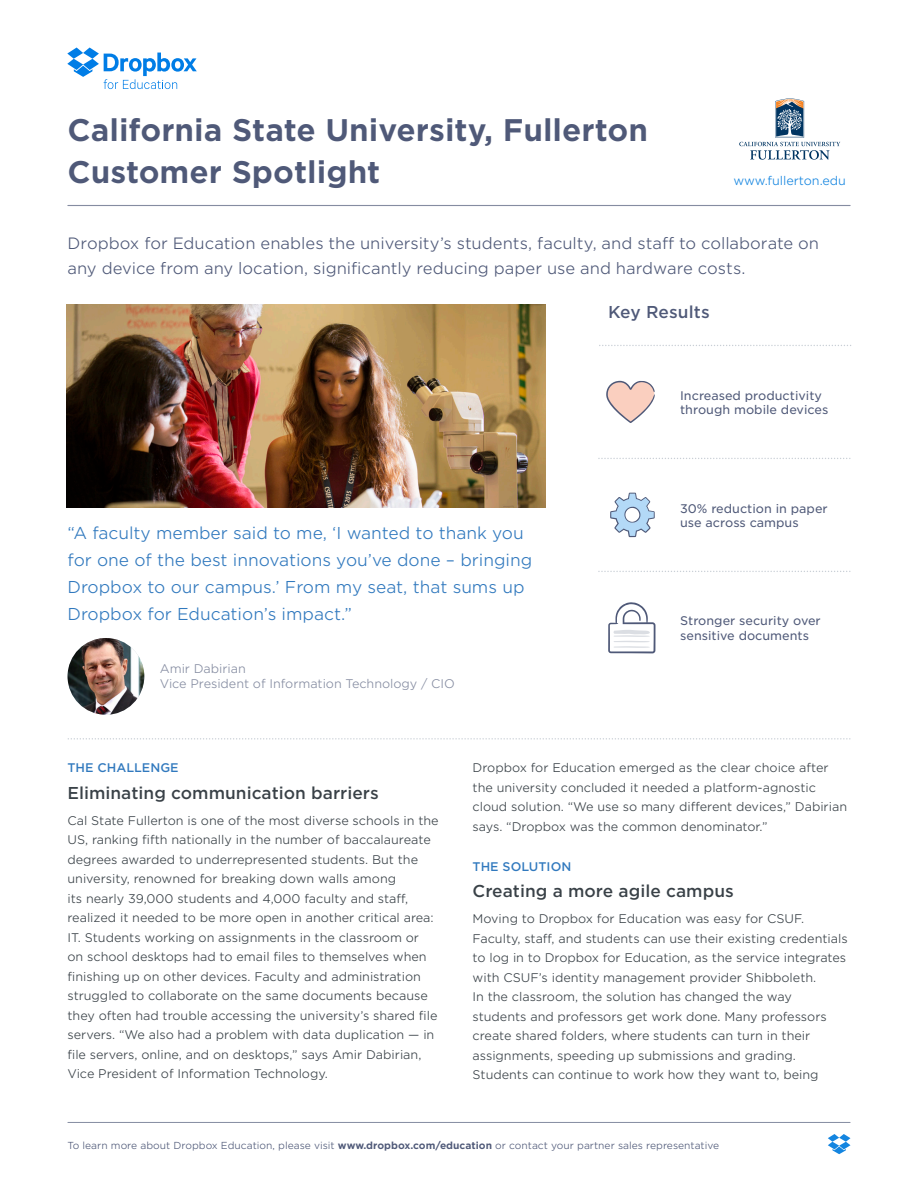
<style>
.page{position:relative;width:918px;height:1188px;background:#fff}
.page>*{position:absolute;margin:0;border:0;box-sizing:border-box;transform-origin:0 0}
.Headline{font:700 30px "Gotham S Sm";color:#4f5978}
.pullquote_-_blue{font:300 16.5px/27px "Gotham S Sm";letter-spacing:-.005em;color:#3179be}
.body-hdr{font:500 16.5px "Gotham S Sm";color:#394147}
.Introduction_Header{font:500 16.5px "Gotham S Sm";letter-spacing:.005em;color:#4f5978}
.Introduction_paragra{font:300 15.75px/25.5px "Gotham S Sm";color:#4f5978}
.body-hdr-2{font:300 12px/19.5px "Gotham S Sm";letter-spacing:-.005em;color:#394147}
.body{font:300 12px/19.5px "Gotham S Sm";letter-spacing:-.005em;color:#394147}
.graphic_caption{font:12px/14.4px "Gotham S Sm";color:#4f5978}
.pullquote_-_name{font:300 12px/15px "Gotham S Sm";letter-spacing:-.005em;color:#858ca1}
.body-hdr-blue{font:500 12px "Gotham S Sm";color:#3179be}
.Introduction_Paragra{font:300 12px "Gotham S Sm";letter-spacing:-.005em;color:#1485e0}
.t1{font:300 9.75px "Gotham S Sm";color:#4f5978}
.s1{font-weight:700}
</style>
<div class="page">
<svg style="left:828px;top:1134px;width:22px;height:20px"></svg>
<hr style="left:68px;top:1122px;width:782px;height:1px;background:#858ca1">
<hr style="left:68px;top:205px;width:782px;height:1px;background:#858ca1">
<svg style="left:67px;top:48px;width:130px;height:41px"></svg>
<img style="left:66px;top:305px;width:479px;height:203px">
<svg style="left:68px;top:738px;width:783px;height:2px"></svg>
<img style="left:68px;top:638px;width:76px;height:77px;border-radius:38px">
<svg style="left:606px;top:381px;width:49px;height:42px"></svg>
<svg style="left:608px;top:602px;width:47px;height:51px"></svg>
<svg style="left:610px;top:493px;width:45px;height:44px"></svg>
<svg style="left:600px;top:345px;width:252px;height:1px"></svg>
<svg style="left:599px;top:571px;width:252px;height:1px"></svg>
<svg style="left:599px;top:458px;width:252px;height:1px"></svg>
<svg style="left:739px;top:98px;width:101px;height:62px"></svg>
<p class="Headline" style="left:68px;top:109px;width:582px">California State University, Fullerton</p>
<p class="Headline" style="left:68px;top:151px;width:314px">Customer Spotlight</p>
<p class="Introduction_Paragra" style="left:734px;top:172px;width:114px">www.fullerton.edu</p>
<p class="Introduction_paragra" style="left:68px;top:230px;width:753px">Dropbox for Education enables the university’s students, faculty, and staff to collaborate on any device from any location, significantly reducing paper use and hardware costs.</p>
<p class="Introduction_Header" style="left:608px;top:301px;width:103px">Key Results</p>
<p class="pullquote_-_blue" style="left:68px;top:519px;width:466px">“A faculty member said to me, ‘I wanted to thank you for one of the best innovations you’ve done – bringing Dropbox to our campus.’ From my seat, that sums up Dropbox for Education’s impact.”</p>
<p class="pullquote_-_name" style="left:160px;top:661px;width:297px">Amir Dabirian<br>Vice President of Information Technology / CIO</p>
<p class="graphic_caption" style="left:680px;top:388px;width:150px">Increased productivity through mobile devices</p>
<p class="graphic_caption" style="left:680px;top:501px;width:149px">30% reduction in paper use across campus</p>
<p class="graphic_caption" style="left:680px;top:614px;width:142px">Stronger security over sensitive documents</p>
<p class="body-hdr-blue" style="left:68px;top:760px;width:113px">THE CHALLENGE</p>
<p class="body-hdr" style="left:68px;top:781px;width:313px">Eliminating communication barriers</p>
<p class="body-hdr-2" style="left:68px;top:811px;width:373px">Cal State Fullerton is one of the most diverse schools in the US, ranking fifth nationally in the number of baccalaureate degrees awarded to underrepresented students. But the university, renowned for breaking down walls among<br>its nearly 39,000 students and 4,000 faculty and staff, realized it needed to be more open in another critical area:<br>IT. Students working on assignments in the classroom or<br>on school desktops had to email files to themselves when finishing up on other devices. Faculty and administration struggled to collaborate on the same documents because they often had trouble accessing the university’s shared file servers. “We also had a problem with data duplication — in file servers, online, and on desktops,” says Amir Dabirian, Vice President of Information Technology.</p>
<p class="body-hdr-2" style="left:473px;top:758px;width:376px">Dropbox for Education emerged as the clear choice after the university concluded it needed a platform-agnostic cloud solution. “We use so many different devices,” Dabirian says. “Dropbox was the common denominator.”</p>
<p class="body-hdr-blue" style="left:473px;top:858px;width:100px">THE SOLUTION</p>
<p class="body-hdr" style="left:473px;top:880px;width:263px">Creating a more agile campus</p>
<p class="body" style="left:473px;top:909px;width:377px">Moving to Dropbox for Education was easy for CSUF.<br>Faculty, staff, and students can use their existing credentials to log in to Dropbox for Education, as the service integrates with CSUF’s identity management provider Shibboleth.<br>In the classroom, the solution has changed the way students and professors get work done. Many professors create shared folders, where students can turn in their assignments, speeding up submissions and grading.<br>Students can continue to work how they want to, being</p>
<p class="t1" style="left:68px;top:1139px;width:653px">To learn more about Dropbox Education, please visit <span class="s1">www.dropbox.com/education</span> or contact your partner sales representative</p>
</div>
